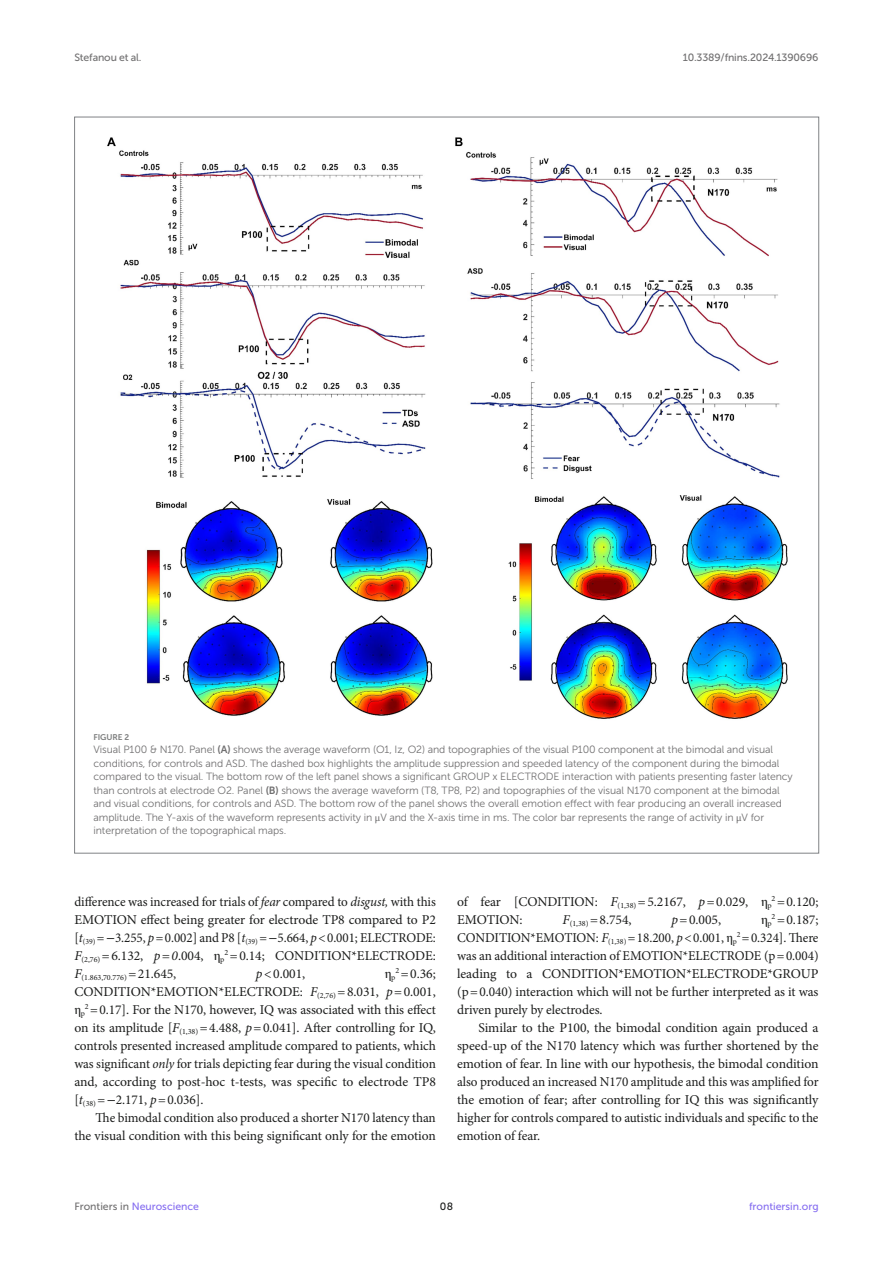
<style>
.page{position:relative;width:893px;height:1263px;background:#fff}
.page>*{position:absolute;margin:0;border:0;box-sizing:border-box;transform-origin:0 0}
.TEXT{font:13.5px/18px "Minion Pro";letter-spacing:-.005em;color:#1b1c1b;text-align:justify}
.TEXT_FLUSH{font:13.5px/18px "Minion Pro";letter-spacing:-.005em;color:#1b1c1b;text-align:justify}
.FIG_LEG{font:10.5px/13.5px "Museo Sans 300";letter-spacing:-.01em;color:#706f70}
.t1{font:10.5px "Museo Sans 500";letter-spacing:-.015em;color:#706f70}
.t2{font:10.5px "Museo Sans 500";color:#856df0}
.t3{font:10.5px "Museo Sans 500";color:#1b1c1b}
.FIG_HD{font:8.25px "Museo Sans 700";letter-spacing:-.01em;color:#7e7f7f}
.TEXT_FLUSH-2{font:7.95px "Minion Pro";letter-spacing:-.005em;color:#1b1c1b}
.s1{font-family:"Museo Sans 700"}
.s2{font-family:"STIX General"}
.s3{font-style:italic}
.s4{color:#706f70}
</style>
<div class="page">
<img style="left:107px;top:137px;width:681px;height:582px">
<p class="t1" style="left:74px;top:51px;width:69px">Stefanou et al.</p>
<p class="t1" style="left:683px;top:51px;width:137px">10.3389/fnins.2024.1390696</p>
<p class="FIG_HD" style="left:94px;top:732px;width:37px">FIGURE 2</p>
<p class="FIG_LEG" style="left:94px;top:743px;width:701px">Visual P100 &amp; N170. Panel <span class="s1">(A)</span> shows the average waveform (O1, Iz, O2) and topographies of the visual P100 component at the bimodal and visual conditions, for controls and ASD. The dashed box highlights the amplitude suppression and speeded latency of the component during the bimodal compared to the visual. The bottom row of the left panel shows a significant GROUP x ELECTRODE interaction with patients presenting faster latency than controls at electrode O2. Panel <span class="s1">(B)</span> shows the average waveform (T8, TP8, P2) and topographies of the visual N170 component at the bimodal and visual conditions, for controls and ASD. The bottom row of the panel shows the overall emotion effect with fear producing an overall increased amplitude. The Y-axis of the waveform represents activity in <span class="s2">μ</span>V and the X-axis time in ms. The color bar represents the range of activity in <span class="s2">μ</span>V for interpretation of the topographical maps.</p>
<p class="TEXT_FLUSH" style="left:74px;top:893px;width:363px">difference was increased for trials of <span class="s3">fear</span> compared to <span class="s3">disgust,</span> with this EMOTION effect being greater for electrode TP8 compared to P2 [<span class="s3">t</span><sub>(39)</sub> =<span class="s2">−</span>3.255, <span class="s3">p</span>=0.002] and P8 [<span class="s3">t</span><sub>(39)</sub> =<span class="s2">−</span>5.664, <span class="s3">p</span>&lt;0.001; ELECTRODE:<br><span class="s3">F</span><sub>(2,76)</sub> =6.132, <span class="s3">p=0</span>.004, <span class="s2">η</span><sub>p</sub><sup>2</sup> =0.14; CONDITION*ELECTRODE:</p>
<p class="TEXT_FLUSH-2" style="left:74px;top:972px;width:104px"><sup>F</sup>(1.863,70.776) <sup>=21.645,</sup></p>
<p class="TEXT_FLUSH" style="left:256px;top:965px;width:51px"><span class="s3">p</span>&lt;0.001,</p>
<p class="TEXT_FLUSH" style="left:74px;top:965px;width:363px;text-indent:310px"><span class="s2">η</span><sub>p</sub><sup>2</sup> =0.36; CONDITION*EMOTION*ELECTRODE: <span class="s3">F</span><sub>(2,76)</sub> =8.031, <span class="s3">p</span>=0.001, <span class="s2">η</span><sub>p</sub><sup>2</sup> =0.17]. For the N170, however, IQ was associated with this effect on its amplitude [<span class="s3">F</span><sub>(1,38)</sub> =4.488, <span class="s3">p</span>=0.041]. After controlling for IQ, controls presented increased amplitude compared to patients, which was significant <span class="s3">only</span> for trials depicting fear during the visual condition and, according to post-hoc t-tests, was specific to electrode TP8 [<span class="s3">t</span><sub>(38)</sub> =<span class="s2">−</span>2.171, <span class="s3">p</span>=0.036].</p>
<p class="TEXT" style="left:74px;top:1109px;width:363px;text-align:right">The bimodal condition also produced a shorter N170 latency than<br>the visual condition with this being significant only for the emotion</p>
<p class="TEXT" style="left:457px;top:893px;width:363px">of fear [CONDITION: <span class="s3">F</span><sub>(1,38)</sub> =5.2167, <span class="s3">p</span>=0.029, <span class="s2">η</span><sub>p</sub><sup>2</sup> =0.120;<br>EMOTION:</p>
<p class="TEXT" style="left:457px;top:911px;width:363px;text-indent:304px"><span class="s2">η</span><sub>p</sub><sup>2</sup> =0.187; CONDITION*EMOTION: <span class="s3">F</span><sub>(1,38)</sub> =18.200, <span class="s3">p</span>&lt;0.001, <span class="s2">η</span><sub>p</sub><sup>2</sup> =0.324]. There was an additional interaction of EMOTION*ELECTRODE (p=0.004) leading to a CONDITION*EMOTION*ELECTRODE*GROUP (p=0.040) interaction which will not be further interpreted as it was driven purely by electrodes.</p>
<p class="TEXT" style="left:457px;top:1019px;width:363px;text-indent:21px">Similar to the P100, the bimodal condition again produced a speed-up of the N170 latency which was further shortened by the emotion of fear. In line with our hypothesis, the bimodal condition also produced an increased N170 amplitude and this was amplified for the emotion of fear; after controlling for IQ this was significantly higher for controls compared to autistic individuals and specific to the emotion of fear.</p>
<p class="TEXT" style="left:563px;top:911px;width:71px"><span class="s3">F</span><sub>(1,38)</sub> =8.754,</p>
<p class="TEXT" style="left:671px;top:911px;width:51px"><span class="s3">p</span>=0.005,</p>
<p class="t2" style="left:74px;top:1200px;width:126px"><span class="s4">Frontiers in</span> Neuroscience</p>
<p class="t3" style="left:440px;top:1200px;width:15px">08</p>
<p class="t2" style="left:749px;top:1200px;width:71px">frontiersin.org</p>
</div>
